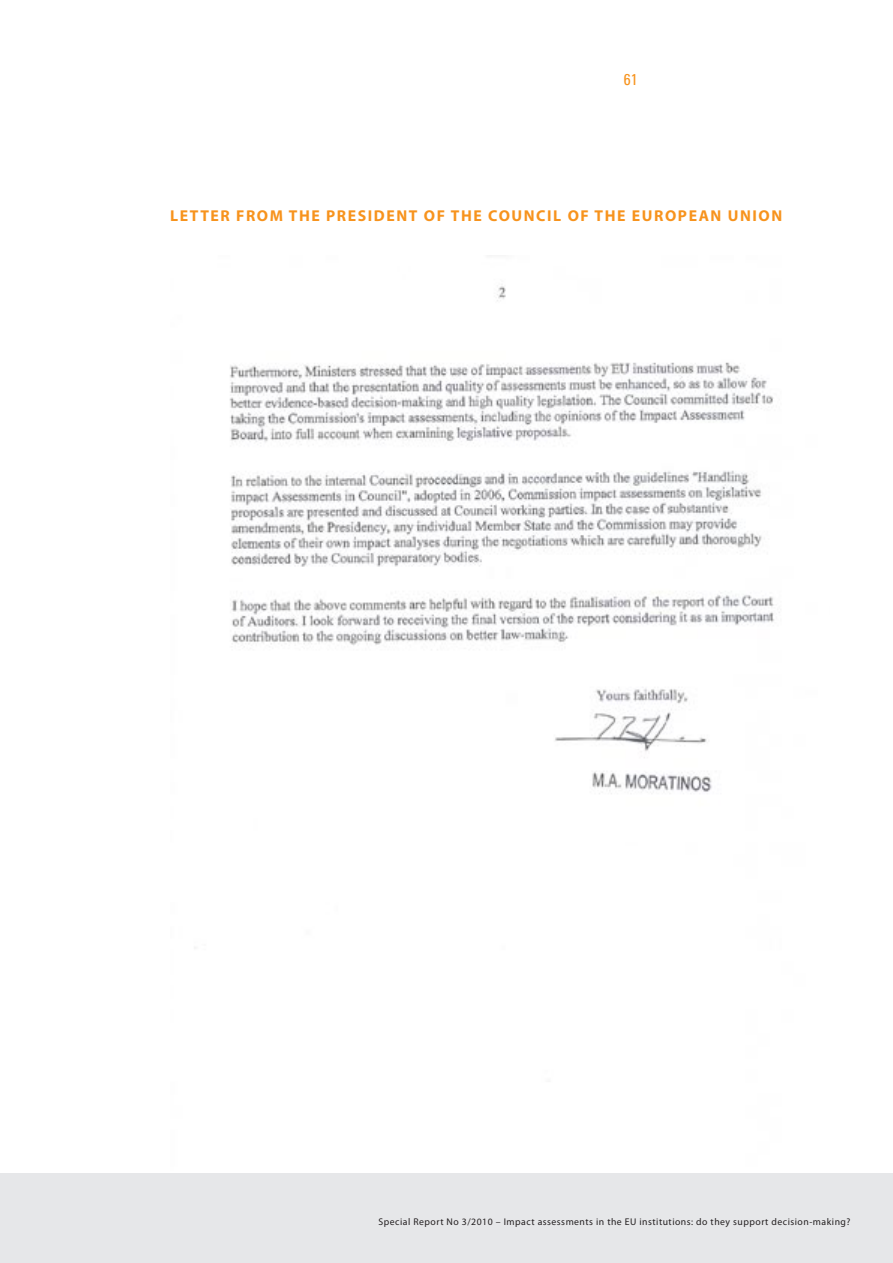
<style>
.page{position:relative;width:893px;height:1263px;background:#fff}
.page>*{position:absolute;margin:0;border:0;box-sizing:border-box;transform-origin:0 0}
.t1{font:700 15.75px "Myriad Pro";color:#f7931d}
.t2{font:condensed 15.75px "Univers LT Std";color:#f7931d}
.t3{font:9.75px "Myriad Pro";letter-spacing:.05em;color:#231f20}
</style>
<div class="page">
<div style="left:0;top:1174px;width:893px;height:89px;background:#e6e7e9"></div>
<img style="left:229px;top:286px;width:551px;height:508px">
<h1 class="t2" style="left:624px;top:69px;width:15px">61</h1>
<h1 class="t1" style="left:170px;top:206px;width:11px">LETTER</h1>
<h1 class="t1" style="left:236px;top:206px;width:13px">FROM</h1>
<h1 class="t1" style="left:289px;top:206px;width:12px">THE</h1>
<h1 class="t1" style="left:326px;top:206px;width:22px">PRESIDENT</h1>
<h1 class="t1" style="left:424px;top:206px;width:38px">OF THE</h1>
<h1 class="t1" style="left:488px;top:206px;width:12px">COUNCIL</h1>
<h1 class="t1" style="left:568px;top:206px;width:38px">OF THE</h1>
<h1 class="t1" style="left:632px;top:206px;width:12px">EURO</h1>
<h1 class="t1" style="left:678px;top:206px;width:22px">PEAN</h1>
<h1 class="t1" style="left:728px;top:206px;width:12px">UNION</h1>
<p class="t3" style="left:379px;top:1215px;width:473px">Special Report No 3/2010 – Impact assessments in the EU institutions: do they support decision-making?</p>
</div>
